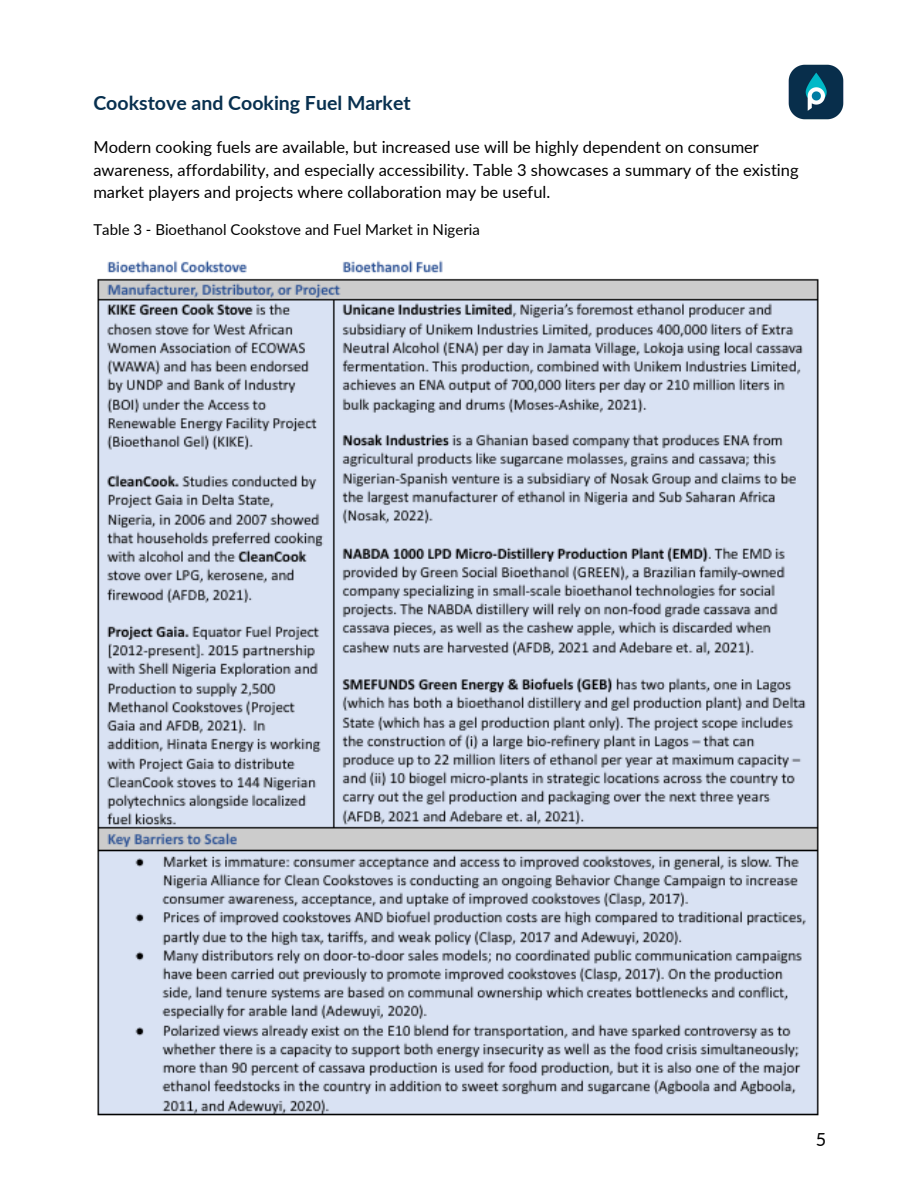
<style>
.page{position:relative;width:918px;height:1188px;background:#fff}
.page>*{position:absolute;margin:0;border:0;box-sizing:border-box;transform-origin:0 0}
.t1{font:700 19.5px "Lato";color:#08304f}
.t2{font:18px "Lato";color:#000}
.t3{font:16.5px/22.5px "Lato";color:#000}
.t4{font:15px "Lato";color:#000}
</style>
<div class="page">
<img style="left:788px;top:64px;width:56px;height:56px">
<img style="left:97px;top:260px;width:722px;height:856px">
<p class="t1" style="left:93px;top:91px;width:319px">Cookstove and Cooking Fuel Market</p>
<p class="t3" style="left:93px;top:136px;width:707px">Modern cooking fuels are available, but increased use will be highly dependent on consumer awareness, affordability, and especially accessibility. Table 3 showcases a summary of the existing market players and projects where collaboration may be useful.</p>
<p class="t4" style="left:93px;top:220px;width:388px">Table 3 - Bioethanol Cookstove and Fuel Market in Nigeria</p>
<p class="t2" style="left:816px;top:1129px;width:12px">5</p>
</div>
